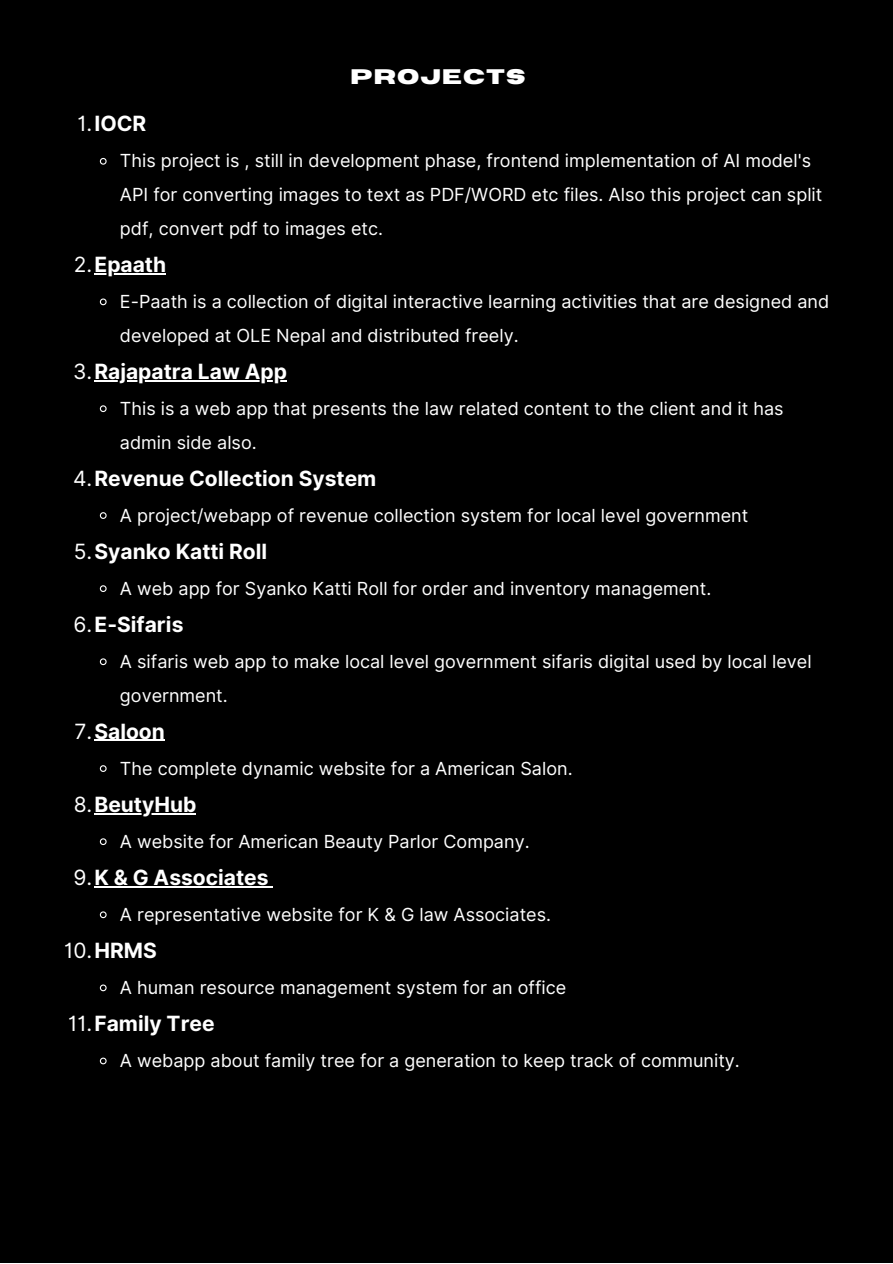
<style>
.page{position:relative;width:893px;height:1264px;background:#fff}
.page>*{position:absolute;margin:0;border:0;box-sizing:border-box;transform-origin:0 0}
.t1{font:700 21px "Inter";color:#fff}
.t2{font:700 21px "Horizon";letter-spacing:.05em;color:#fff}
.t3{font:18px/33.8px "Inter";color:#fff}
.s1{font-weight:400}
</style>
<div class="page">
<div style="left:0;top:0;width:892px;height:1262px;background:#000"></div>
<svg style="left:99px;top:157px;width:8px;height:8px"></svg>
<hr style="left:94px;top:273px;width:72px;height:1px;background:#fff">
<svg style="left:99px;top:298px;width:8px;height:8px"></svg>
<hr style="left:94px;top:380px;width:193px;height:1px;background:#fff">
<svg style="left:99px;top:405px;width:8px;height:8px"></svg>
<svg style="left:99px;top:512px;width:8px;height:7px"></svg>
<svg style="left:99px;top:585px;width:8px;height:7px"></svg>
<svg style="left:99px;top:658px;width:8px;height:8px"></svg>
<hr style="left:94px;top:740px;width:71px;height:1px;background:#fff">
<svg style="left:99px;top:765px;width:8px;height:7px"></svg>
<hr style="left:94px;top:813px;width:102px;height:1px;background:#fff">
<svg style="left:99px;top:838px;width:8px;height:7px"></svg>
<hr style="left:94px;top:886px;width:174px;height:1px;background:#fff">
<svg style="left:99px;top:911px;width:8px;height:8px"></svg>
<svg style="left:99px;top:984px;width:8px;height:8px"></svg>
<svg style="left:99px;top:1057px;width:8px;height:8px"></svg>
<p class="t2" style="left:350px;top:66px;width:177px">PROJECTS</p>
<p class="t1" style="left:77px;top:111px;width:70px"><span class="s1">1.</span>IOCR</p>
<p class="t3" style="left:120px;top:144px;width:704px">This project is , still in development phase, frontend implementation of AI model's<br>API for converting images to text as PDF/WORD etc files. Also this project can split pdf, convert pdf to images etc.</p>
<p class="t1" style="left:74px;top:252px;width:94px"><span class="s1">2.</span>Epaath</p>
<p class="t3" style="left:120px;top:284px;width:710px">E-Paath is a collection of digital interactive learning activities that are designed and developed at OLE Nepal and distributed freely.</p>
<p class="t1" style="left:73px;top:359px;width:215px"><span class="s1">3.</span>Rajapatra Law App</p>
<p class="t3" style="left:120px;top:391px;width:665px">This is a web app that presents the law related content to the client and it has admin side also.</p>
<p class="t1" style="left:73px;top:465px;width:305px"><span class="s1">4.</span>Revenue Collection System</p>
<p class="t3" style="left:120px;top:498px;width:629px">A project/webapp of revenue collection system for local level government</p>
<p class="t1" style="left:74px;top:538px;width:195px"><span class="s1">5.</span>Syanko Katti Roll</p>
<p class="t3" style="left:120px;top:571px;width:592px">A web app for Syanko Katti Roll for order and inventory management.</p>
<p class="t1" style="left:73px;top:611px;width:111px"><span class="s1">6.</span>E-Sifaris</p>
<p class="t3" style="left:120px;top:644px;width:693px">A sifaris web app to make local level government sifaris digital used by local level government.</p>
<p class="t1" style="left:75px;top:718px;width:92px"><span class="s1">7.</span>Saloon</p>
<p class="t3" style="left:120px;top:751px;width:454px">The complete dynamic website for a American Salon.</p>
<p class="t1" style="left:74px;top:791px;width:124px"><span class="s1">8.</span>BeutyHub</p>
<p class="t3" style="left:120px;top:824px;width:411px">A website for American Beauty Parlor Company.</p>
<p class="t1" style="left:73px;top:864px;width:196px"><span class="s1">9.</span>K &amp; G Associates</p>
<p class="t3" style="left:120px;top:897px;width:432px">A representative website for K &amp; G law Associates.</p>
<p class="t1" style="left:64px;top:937px;width:94px"><span class="s1">10.</span>HRMS</p>
<p class="t3" style="left:120px;top:970px;width:448px">A human resource management system for an office</p>
<p class="t1" style="left:68px;top:1010px;width:148px"><span class="s1">11.</span>Family Tree</p>
<p class="t3" style="left:120px;top:1043px;width:621px">A webapp about family tree for a generation to keep track of community.</p>
</div>
